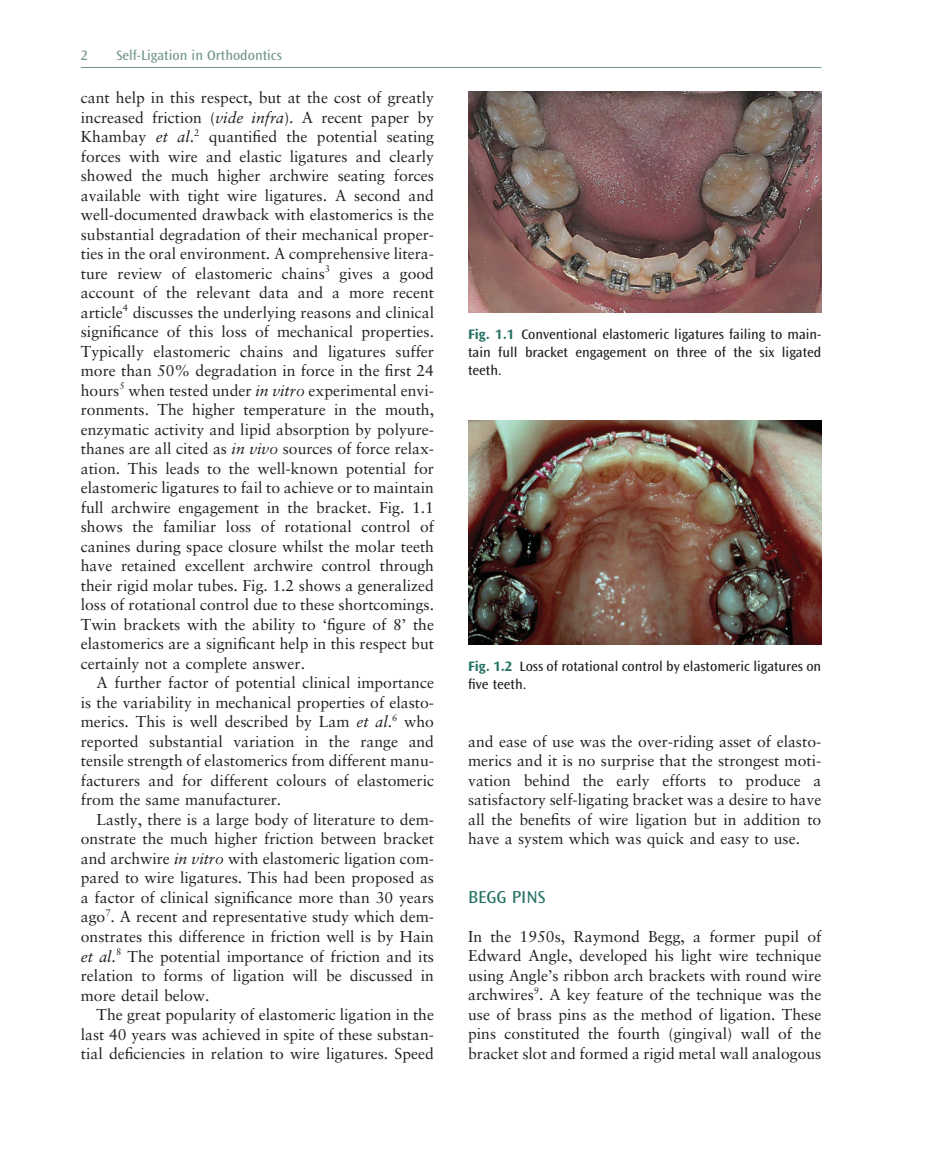
<style>
.page{position:relative;width:932px;height:1174px;background:#fff}
.page>*{position:absolute;margin:0;border:0;box-sizing:border-box;transform-origin:0 0}
.t1{font:18px "Ocean Sans";color:#277264}
.t2{font:15.75px/19.5px "Sabon";color:#231f20;text-align:justify}
.t3{font:14.25px/18px "Ocean Sans";color:#231f20;text-align:justify}
.t4{font:14.25px "Ocean Sans";color:#71958c}
.s1{font-style:italic}
.s2{font-weight:700;color:#277264}
</style>
<div class="page">
<hr style="left:81px;top:67px;width:740px;height:1px;background:#71958c">
<img style="left:468px;top:91px;width:353px;height:221px">
<img style="left:468px;top:421px;width:353px;height:223px">
<p class="t4" style="left:81px;top:49px;width:8px">2</p>
<p class="t4" style="left:116px;top:49px;width:167px">Self-Ligation in Orthodontics</p>
<p class="t2" style="left:81px;top:89px;width:354px">cant help in this respect, but at the cost of greatly increased friction (<span class="s1">vide infra</span>). A recent paper by Khambay <span class="s1">et al</span>.<sup>2</sup> quantified the potential seating forces with wire and elastic ligatures and clearly showed the much higher archwire seating forces available with tight wire ligatures. A second and well-documented drawback with elastomerics is the substantial degradation of their mechanical proper&shy;ties in the oral environment. A comprehensive litera&shy;ture review of elastomeric chains<sup>3</sup> gives a good account of the relevant data and a more recent article<sup>4</sup> discusses the underlying reasons and clinical significance of this loss of mechanical properties.<br>Typically elastomeric chains and ligatures suffer more than 50% degradation in force in the first 24 hours<sup>5</sup> when tested under <span class="s1">in vitro</span> experimental envi&shy;ronments. The higher temperature in the mouth, enzymatic activity and lipid absorption by polyure&shy;thanes are all cited as <span class="s1">in vivo</span> sources of force relax&shy;ation. This leads to the well-known potential for elastomeric ligatures to fail to achieve or to maintain full archwire engagement in the bracket. Fig. 1.1 shows the familiar loss of rotational control of canines during space closure whilst the molar teeth have retained excellent archwire control through their rigid molar tubes. Fig. 1.2 shows a generalized loss of rotational control due to these shortcomings.<br>Twin brackets with the ability to ‘figure of 8’ the elastomerics are a significant help in this respect but certainly not a complete answer.</p>
<p class="t2" style="left:81px;top:674px;width:354px;text-indent:16px">A further factor of potential clinical importance is the variability in mechanical properties of elasto&shy;merics. This is well described by Lam <span class="s1">et al</span>.<sup>6</sup> who reported substantial variation in the range and tensile strength of elastomerics from different manu&shy;facturers and for different colours of elastomeric from the same manufacturer.</p>
<p class="t2" style="left:81px;top:811px;width:354px;text-indent:16px">Lastly, there is a large body of literature to dem&shy;onstrate the much higher friction between bracket and archwire <span class="s1">in vitro</span> with elastomeric ligation com&shy;pared to wire ligatures. This had been proposed as a factor of clinical significance more than 30 years ago<sup>7</sup>. A recent and representative study which dem&shy;onstrates this difference in friction well is by Hain <span class="s1">et al</span>.<sup>8</sup> The potential importance of friction and its relation to forms of ligation will be discussed in more detail below.</p>
<p class="t2" style="left:81px;top:1006px;width:354px;text-indent:16px">The great popularity of elastomeric ligation in the last 40 years was achieved in spite of these substan&shy;tial deficiencies in relation to wire ligatures. Speed</p>
<p class="t3" style="left:468px;top:326px;width:354px"><span class="s2">Fig. 1.1</span> Conventional elastomeric ligatures failing to main&shy;tain full bracket engagement on three of the six ligated teeth.</p>
<p class="t3" style="left:468px;top:658px;width:354px"><span class="s2">Fig. 1.2</span> Loss of rotational control by elastomeric ligatures on five teeth.</p>
<p class="t2" style="left:468px;top:733px;width:354px">and ease of use was the over-riding asset of elasto&shy;merics and it is no surprise that the strongest moti&shy;vation behind the early efforts to produce a satisfactory self-ligating bracket was a desire to have all the benefits of wire ligation but in addition to have a system which was quick and easy to use.</p>
<p class="t1" style="left:468px;top:890px;width:79px">BEGG PINS</p>
<p class="t2" style="left:468px;top:928px;width:354px">In the 1950s, Raymond Begg, a former pupil of Edward Angle, developed his light wire technique using Angle’s ribbon arch brackets with round wire archwires<sup>9</sup>. A key feature of the technique was the use of brass pins as the method of ligation. These pins constituted the fourth (gingival) wall of the bracket slot and formed a rigid metal wall analogous</p>
</div>
